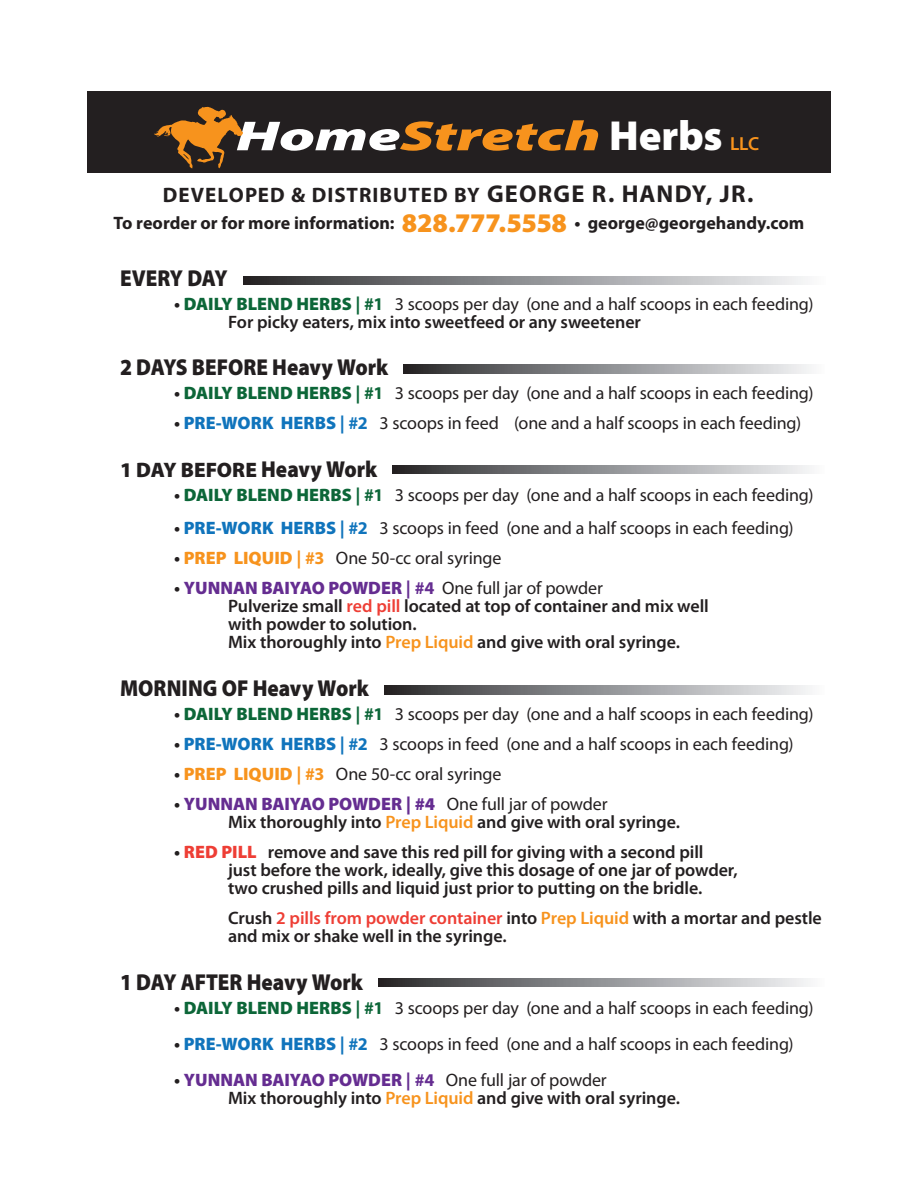
<style>
.page{position:relative;width:918px;height:1188px;background:#fff}
.page>*{position:absolute;margin:0;border:0;box-sizing:border-box;transform-origin:0 0}
.t1{font:italic 900 42.15px "Myriad Pro";letter-spacing:-.005em;color:#f7931d;scale:1.5 1}
.t2{font:900 23.1px "Myriad Pro";color:#231f20;scale:.91 1}
.t3{font:700 21px "Myriad Pro";letter-spacing:.05em;color:#231f20}
.t4{font:900 21px "Myriad Pro";color:#231f20}
.t5{font:600 18.9px "Myriad Pro";color:#f7931d}
.t6{font:18px/18px "Myriad Pro";letter-spacing:-.005em;color:#231f20}
.t7{font:600 18px/18px "Myriad Pro";letter-spacing:-.005em;color:#231f20}
.t8{font:700 18px "Myriad Pro";color:#231f20}
.s1{color:#fff}
.s2{font-style:normal;color:#fff}
.s3{font-size:24.45px}
.s4{font-weight:900;font-size:27px;color:#f7931d}
.s5{font-weight:700}
.s6{font-weight:900;color:#0c6638}
.s7{font-weight:700;color:#0c6638}
.s8{font-weight:600}
.s9{font-weight:900;color:#1074bc}
.s10{font-weight:700;color:#1074bc}
.s11{font-size:23.1px}
.s12{font-weight:900;color:#f7931d}
.s13{font-weight:700;color:#f7931d}
.s14{font-weight:900;color:#652d91}
.s15{font-weight:700;color:#652d91}
.s16{font-weight:400}
.s17{color:#ee3e35}
.s18{color:#f7931d}
.s19{font-weight:900;color:#ee3e35}
</style>
<div class="page">
<svg style="left:243px;top:276px;width:562px;height:9px"></svg>
<svg style="left:384px;top:686px;width:426px;height:8px"></svg>
<svg style="left:378px;top:978px;width:432px;height:9px"></svg>
<svg style="left:393px;top:465px;width:417px;height:9px"></svg>
<svg style="left:404px;top:365px;width:407px;height:8px"></svg>
<div style="left:87px;top:91px;width:744px;height:82px;background:#231f20"></div>
<svg style="left:154px;top:107px;width:89px;height:61px"></svg>
<h1 class="t1" style="left:236px;top:108px;width:326px"><span class="s1">Home</span>Stretch <span class="s2">Herbs</span></h1>
<p class="t5" style="left:730px;top:132px;width:31px">LLC</p>
<p class="t3" style="left:163px;top:181px;width:592px">DEVELOPED &amp; DISTRIBUTED BY <span class="s3">GEORGE R. HANDY, JR.</span></p>
<p class="t8" style="left:114px;top:211px;width:692px">To reorder or for more information: <span class="s4">828.777.5558</span> • george@georgehandy.com</p>
<p class="t2" style="left:120px;top:263px;width:120px">EVERY DAY</p>
<p class="t6" style="left:228px;top:295px;width:587px;text-indent:-54px"><span class="s5">•</span> <span class="s6">DAILY BLEND HERBS</span> <span class="s7">| #1</span> 3 scoops per day (one and a half scoops in each feeding)<br><span class="s8">For picky eaters, mix into sweetfeed or any sweetener</span></p>
<p class="t2" style="left:120px;top:351px;width:296px">2 DAYS BEFORE Heavy Work</p>
<p class="t6" style="left:174px;top:383px;width:641px"><span class="s5">•</span> <span class="s6">DAILY BLEND HERBS</span> <span class="s7">| #1</span> 3 scoops per day (one and a half scoops in each feeding)</p>
<p class="t6" style="left:174px;top:413px;width:629px"><span class="s5">•</span> <span class="s9">PRE-WORK HERBS</span> <span class="s10">| #2</span> 3 scoops in feed (one and a half scoops in each feeding)</p>
<p class="t4" style="left:120px;top:456px;width:259px">1 DAY BEFORE <span class="s11">Heavy Work</span></p>
<p class="t6" style="left:174px;top:485px;width:641px"><span class="s5">•</span> <span class="s6">DAILY BLEND HERBS</span> <span class="s7">| #1</span> 3 scoops per day (one and a half scoops in each feeding)</p>
<p class="t6" style="left:174px;top:518px;width:621px"><span class="s5">•</span> <span class="s9">PRE-WORK HERBS</span> <span class="s10">| #2</span> 3 scoops in feed (one and a half scoops in each feeding)</p>
<p class="t6" style="left:174px;top:548px;width:329px"><span class="s5">•</span> <span class="s12">PREP LIQUID</span> <span class="s13">| #3</span> One 50-cc oral syringe</p>
<p class="t7" style="left:228px;top:578px;width:482px;text-indent:-54px"><span class="s5">•</span> <span class="s14">YUNNAN BAIYAO POWDER</span> <span class="s15">| #4</span> <span class="s16">One full jar of powder<br></span>Pulverize small <span class="s17">red pill</span> located at top of container and mix well with powder to solution.<br>Mix thoroughly into <span class="s18">Prep Liquid</span> and give with oral syringe.</p>
<p class="t2" style="left:120px;top:672px;width:275px">MORNING OF Heavy Work</p>
<p class="t6" style="left:174px;top:704px;width:641px"><span class="s5">•</span> <span class="s6">DAILY BLEND HERBS</span> <span class="s7">| #1</span> 3 scoops per day (one and a half scoops in each feeding)</p>
<p class="t6" style="left:174px;top:734px;width:621px"><span class="s5">•</span> <span class="s9">PRE-WORK HERBS</span> <span class="s10">| #2</span> 3 scoops in feed (one and a half scoops in each feeding)</p>
<p class="t6" style="left:174px;top:764px;width:329px"><span class="s5">•</span> <span class="s12">PREP LIQUID</span> <span class="s13">| #3</span> One 50-cc oral syringe</p>
<p class="t7" style="left:228px;top:794px;width:454px;text-indent:-54px"><span class="s5">•</span> <span class="s14">YUNNAN BAIYAO POWDER | #4</span> <span class="s16">One full jar of powder<br></span>Mix thoroughly into <span class="s18">Prep Liquid</span> and give with oral syringe.</p>
<p class="t7" style="left:228px;top:842px;width:511px;text-indent:-54px"><span class="s5">•</span> <span class="s19">RED PILL</span> remove and save this red pill for giving with a second pill<br>just before the work, ideally, give this dosage of one jar of powder, two crushed pills and liquid just prior to putting on the bridle.</p>
<p class="t7" style="left:228px;top:908px;width:595px">Crush <span class="s17">2 pills from powder container</span> into <span class="s18">Prep Liquid</span> with a mortar and pestle and mix or shake well in the syringe.</p>
<p class="t2" style="left:120px;top:966px;width:268px">1 DAY AFTER Heavy Work</p>
<p class="t6" style="left:174px;top:998px;width:641px"><span class="s5">•</span> <span class="s6">DAILY BLEND HERBS</span> <span class="s7">| #1</span> 3 scoops per day (one and a half scoops in each feeding)</p>
<p class="t6" style="left:174px;top:1034px;width:621px"><span class="s5">•</span> <span class="s9">PRE-WORK HERBS</span> <span class="s10">| #2</span> 3 scoops in feed (one and a half scoops in each feeding)</p>
<p class="t7" style="left:228px;top:1070px;width:454px;text-indent:-54px"><span class="s5">•</span> <span class="s14">YUNNAN BAIYAO POWDER</span> <span class="s15">| #4</span> <span class="s16">One full jar of powder<br></span>Mix thoroughly into <span class="s18">Prep Liquid</span> and give with oral syringe.</p>
</div>
